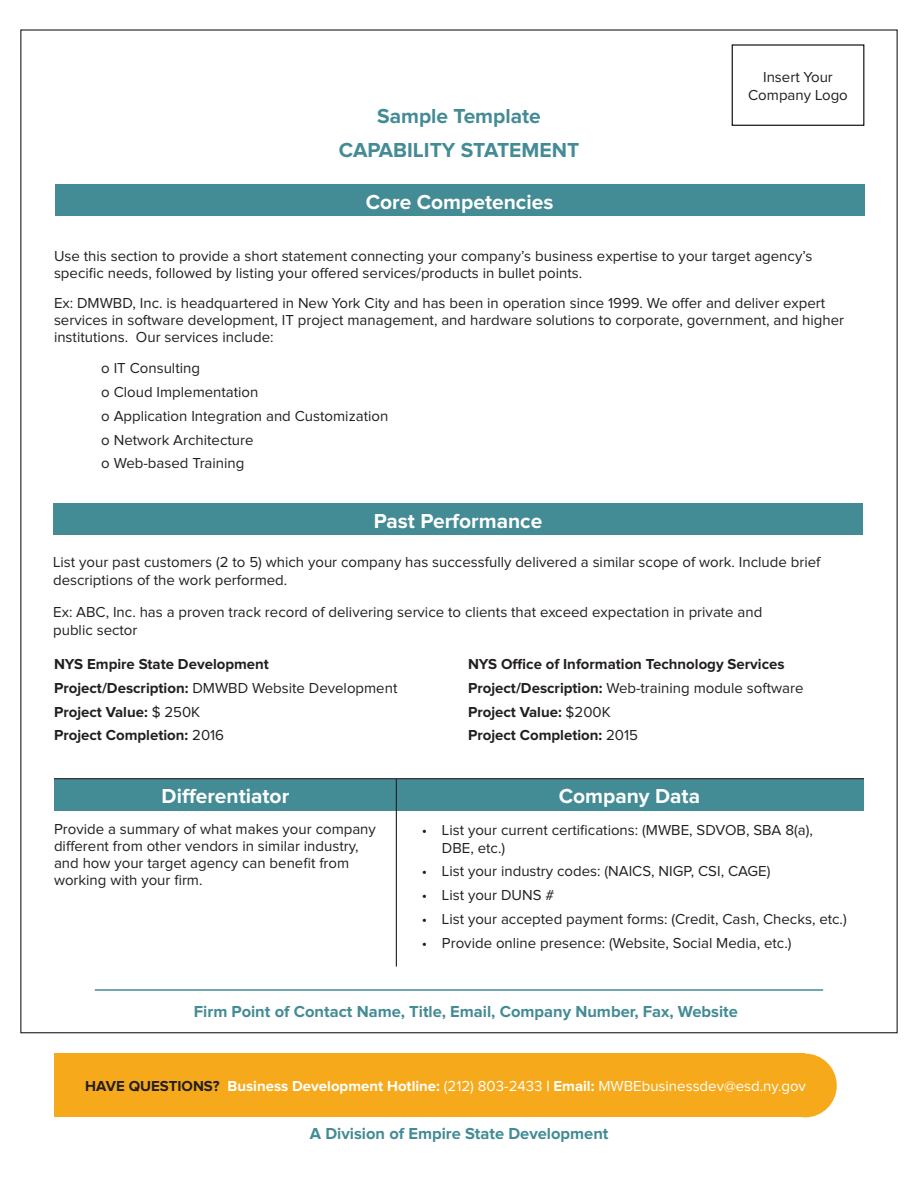
<style>
.page{position:relative;width:918px;height:1188px;background:#fff}
.page>*{position:absolute;margin:0;border:0;box-sizing:border-box;transform-origin:0 0}
.t1{font:700 21px "Proxima Nova";color:#fff}
.t2{font:700 21px "Proxima Nova";color:#438b95}
.t3{font:700 16.5px "Proxima Nova";color:#438b95}
.t4{font:15px/17.1px "Proxima Nova";color:#231f20}
.t5{font:700 15px "Proxima Nova";color:#231f20}
.t6{font:15px "Proxima Nova";color:#fff}
.s1{font-weight:700}
.s2{font-weight:400}
.s3{font-weight:700;color:#231f20}
</style>
<div class="page">
<div style="left:732px;top:44px;width:132px;height:82px;border:1px solid #000"></div>
<div style="left:55px;top:185px;width:810px;height:31px;background:#438b95"></div>
<div style="left:53px;top:504px;width:810px;height:31px;background:#438b95"></div>
<div style="left:54px;top:779px;width:343px;height:32px;background:#438b95"></div>
<div style="left:395px;top:779px;width:469px;height:32px;background:#438b95"></div>
<hr style="left:95px;top:989px;width:728px;height:2px;background:#438b95">
<div style="left:54px;top:1054px;width:751px;height:63px;background:#f6aa1b"></div>
<div style="left:774px;top:1054px;width:63px;height:63px;background:#f6aa1b;border-radius:50%"></div>
<hr style="left:54px;top:778px;width:810px;height:1px;background:#231f20">
<hr style="left:396px;top:779px;width:1px;height:188px;background:#231f20">
<p class="t2" style="left:377px;top:104px;width:165px">Sample Template</p>
<p class="t2" style="left:339px;top:138px;width:242px">CAPABILITY STATEMENT</p>
<p class="t1" style="left:366px;top:190px;width:189px">Core Competencies</p>
<p class="t4" style="left:748px;top:69px;width:101px;line-height:18px;text-align:center">Insert Your<br>Company Logo</p>
<p class="t4" style="left:54px;top:248px;width:760px">Use this section to provide a short statement connecting your company’s business expertise to your target agency’s specific needs, followed by listing your offered services/products in bullet points.</p>
<p class="t4" style="left:54px;top:295px;width:792px">Ex: DMWBD, Inc. is headquartered in New York City and has been in operation since 1999. We offer and deliver expert services in software development, IT project management, and hardware solutions to corporate, government, and higher institutions. Our services include:</p>
<p class="t4" style="left:101px;top:360px;width:100px">o IT Consulting</p>
<p class="t4" style="left:101px;top:384px;width:159px">o Cloud Implementation</p>
<p class="t4" style="left:101px;top:408px;width:289px">o Application Integration and Customization</p>
<p class="t4" style="left:101px;top:432px;width:154px">o Network Architecture</p>
<p class="t4" style="left:101px;top:456px;width:145px">o Web-based Training</p>
<p class="t1" style="left:374px;top:509px;width:170px">Past Performance</p>
<p class="t4" style="left:53px;top:554px;width:769px;line-height:18px">List your past customers (2 to 5) which your company has successfully delivered a similar scope of work. Include brief descriptions of the work performed.</p>
<p class="t4" style="left:53px;top:603px;width:711px;line-height:18px">Ex: ABC, Inc. has a proven track record of delivering service to clients that exceed expectation in private and public sector</p>
<p class="t5" style="left:54px;top:655px;width:216px">NYS Empire State Development</p>
<p class="t4" style="left:54px;top:680px;width:345px"><span class="s1">Project/Description:</span> DMWBD Website Development</p>
<p class="t5" style="left:54px;top:703px;width:148px">Project Value: <span class="s2">$ 250K</span></p>
<p class="t5" style="left:54px;top:727px;width:172px">Project Completion: <span class="s2">2016</span></p>
<p class="t5" style="left:468px;top:655px;width:318px">NYS Office of Information Technology Services</p>
<p class="t4" style="left:468px;top:680px;width:337px"><span class="s1">Project/Description:</span> Web-training module software</p>
<p class="t5" style="left:468px;top:703px;width:144px">Project Value: <span class="s2">$200K</span></p>
<p class="t5" style="left:468px;top:727px;width:172px">Project Completion: <span class="s2">2015</span></p>
<p class="t1" style="left:162px;top:784px;width:129px">Differentiator</p>
<p class="t1" style="left:559px;top:784px;width:143px">Company Data</p>
<p class="t4" style="left:54px;top:821px;width:323px">Provide a summary of what makes your company different from other vendors in similar industry, and how your target agency can benefit from working with your firm.</p>
<p class="t4" style="left:442px;top:823px;width:372px;text-indent:-20px">• List your current certifications: (MWBE, SDVOB, SBA 8(a),<br>DBE, etc.)</p>
<p class="t4" style="left:422px;top:863px;width:350px">• List your industry codes: (NAICS, NIGP, CSI, CAGE)</p>
<p class="t4" style="left:422px;top:887px;width:134px">• List your DUNS #</p>
<p class="t4" style="left:422px;top:911px;width:427px">• List your accepted payment forms: (Credit, Cash, Checks, etc.)</p>
<p class="t4" style="left:422px;top:935px;width:371px">• Provide online presence: (Website, Social Media, etc.)</p>
<p class="t3" style="left:194px;top:1002px;width:546px">Firm Point of Contact Name, Title, Email, Company Number, Fax, Website</p>
<p class="t6" style="left:85px;top:1080px;width:722px"><span class="s3">HAVE QUESTIONS?</span> <span class="s1">Business Development Hotline:</span> (212) 803-2433 <span class="s1">| Email:</span> MWBEbusinessdev@esd.ny.gov</p>
<p class="t3" style="left:310px;top:1124px;width:300px">A Division of Empire State Development</p>
</div>
